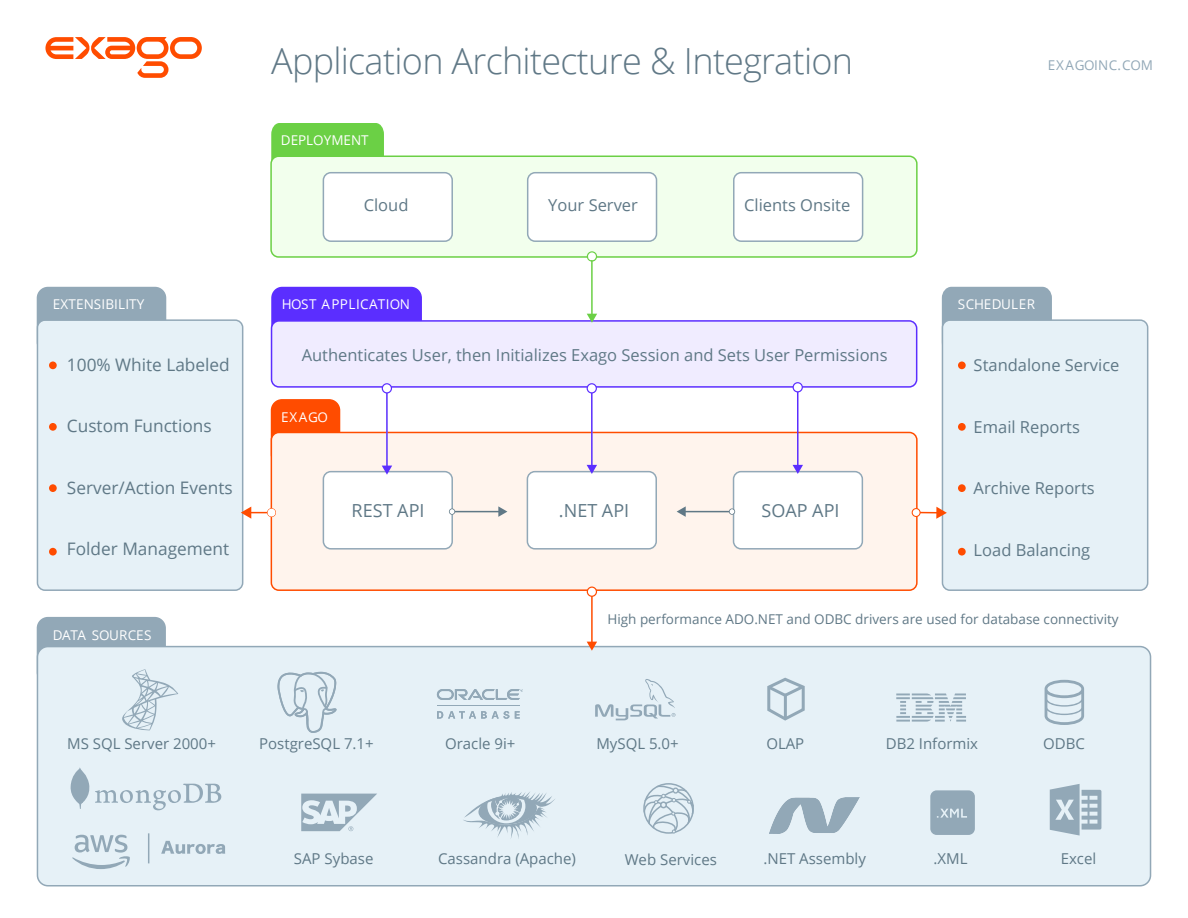
<style>
.page{position:relative;width:1188px;height:918px;background:#fff}
.page>*{position:absolute;margin:0;border:0;box-sizing:border-box;transform-origin:0 0}
.t1{font:300 36px "Open Sans";letter-spacing:-.02em;color:#607886}
.t2{font:18px "Open Sans";color:#5f7886}
.t3{font:17.25px "Open Sans";color:#5f7886}
.t4{font:16.5px "Open Sans";color:#5f7886}
.t5{font:15px "Open Sans";color:#5f7886}
.t6{font:13.5px "Open Sans";color:#607886}
.t7{font:13.5px "Open Sans";letter-spacing:.01em;color:#fff}
.t8{font:13.5px "Open Sans";letter-spacing:.02em;color:#92a8b7}
</style>
<div class="page">
<div style="left:941px;top:286px;width:111px;height:68px;background:#92a8b7"></div>
<div style="left:272px;top:400px;width:68px;height:65px;background:#ff4c00;border-radius:10px"></div>
<div style="left:271px;top:399px;width:69px;height:67px;border:2px solid #ff4c00;border-radius:10px"></div>
<div style="left:37px;top:288px;width:129px;height:65px;background:#92a8b7;border-radius:10px"></div>
<div style="left:37px;top:287px;width:129px;height:67px;border:2px solid #92a8b7;border-radius:10px"></div>
<div style="left:37px;top:320px;width:206px;height:270px;background:#e6f1f7;border-radius:8px"></div>
<div style="left:37px;top:319px;width:206px;height:272px;border:2px solid #92a8b7;border-radius:8px"></div>
<div style="left:942px;top:320px;width:206px;height:270px;background:#e6f1f7;border-radius:8px"></div>
<div style="left:942px;top:319px;width:206px;height:272px;border:2px solid #92a8b7;border-radius:8px"></div>
<div style="left:271px;top:432px;width:646px;height:158px;background:#fff4ed;border-radius:8px"></div>
<div style="left:271px;top:432px;width:647px;height:159px;border:2px solid #ff4c00;border-radius:8px"></div>
<div style="left:37px;top:618px;width:128px;height:65px;background:#92a8b7;border-radius:10px"></div>
<div style="left:37px;top:617px;width:129px;height:67px;border:2px solid #92a8b7;border-radius:10px"></div>
<div style="left:37px;top:647px;width:1114px;height:239px;background:#e6f1f7;border-radius:10px"></div>
<div style="left:37px;top:646px;width:1114px;height:240px;border:2px solid #92a8b7;border-radius:10px"></div>
<div style="left:272px;top:288px;width:149px;height:65px;background:#5b2eff;border-radius:10px"></div>
<div style="left:271px;top:287px;width:151px;height:67px;border:2px solid #5b2eff;border-radius:10px"></div>
<svg style="left:45px;top:37px;width:157px;height:41px"></svg>
<div style="left:49px;top:361px;width:8px;height:8px;background:#ff4c00;border-radius:50%"></div>
<div style="left:49px;top:423px;width:8px;height:8px;background:#ff4c00;border-radius:50%"></div>
<div style="left:49px;top:484px;width:8px;height:8px;background:#ff4c00;border-radius:50%"></div>
<div style="left:49px;top:548px;width:8px;height:8px;background:#ff4c00;border-radius:50%"></div>
<div style="left:958px;top:361px;width:8px;height:8px;background:#ff4c00;border-radius:50%"></div>
<div style="left:958px;top:423px;width:8px;height:8px;background:#ff4c00;border-radius:50%"></div>
<div style="left:958px;top:484px;width:8px;height:8px;background:#ff4c00;border-radius:50%"></div>
<div style="left:958px;top:548px;width:8px;height:8px;background:#ff4c00;border-radius:50%"></div>
<svg style="left:587px;top:587px;width:10px;height:10px"></svg>
<hr style="left:916px;top:512px;width:22px;height:2px;background:#ff4c00">
<svg style="left:912px;top:508px;width:9px;height:9px"></svg>
<svg style="left:936px;top:507px;width:11px;height:12px"></svg>
<svg style="left:241px;top:507px;width:35px;height:12px"></svg>
<div style="left:268px;top:509px;width:7px;height:8px;background:#fff;border-radius:50%"></div>
<hr style="left:591px;top:596px;width:2px;height:47px;background:#ff4c00">
<svg style="left:587px;top:642px;width:10px;height:9px"></svg>
<svg style="left:122px;top:669px;width:56px;height:61px"></svg>
<svg style="left:277px;top:672px;width:60px;height:61px"></svg>
<hr style="left:437px;top:705px;width:83px;height:1px;background:#92a8b7">
<svg style="left:437px;top:689px;width:86px;height:11px"></svg>
<svg style="left:437px;top:711px;width:72px;height:8px"></svg>
<svg style="left:515px;top:711px;width:5px;height:8px"></svg>
<svg style="left:595px;top:679px;width:80px;height:41px"></svg>
<svg style="left:896px;top:694px;width:70px;height:28px"></svg>
<svg style="left:1045px;top:680px;width:39px;height:45px"></svg>
<div style="left:272px;top:321px;width:645px;height:66px;background:#f0ecff;border-radius:8px"></div>
<div style="left:271px;top:320px;width:646px;height:68px;border:2px solid #5b2eff;border-radius:8px"></div>
<div style="left:323px;top:472px;width:129px;height:77px;background:#fff;border-radius:8px"></div>
<div style="left:323px;top:471px;width:130px;height:79px;border:2px solid #92a8b7;border-radius:8px"></div>
<div style="left:527px;top:472px;width:129px;height:77px;background:#fff;border-radius:8px"></div>
<div style="left:527px;top:471px;width:130px;height:79px;border:2px solid #92a8b7;border-radius:8px"></div>
<div style="left:734px;top:472px;width:128px;height:77px;background:#fff;border-radius:8px"></div>
<div style="left:733px;top:471px;width:130px;height:79px;border:2px solid #92a8b7;border-radius:8px"></div>
<svg style="left:793px;top:382px;width:10px;height:92px"></svg>
<hr style="left:386px;top:388px;width:2px;height:79px;background:#5b2eff">
<svg style="left:382px;top:383px;width:10px;height:11px"></svg>
<svg style="left:382px;top:466px;width:10px;height:9px"></svg>
<hr style="left:452px;top:511px;width:48px;height:1px;background:#607886">
<svg style="left:449px;top:508px;width:6px;height:7px"></svg>
<svg style="left:498px;top:506px;width:9px;height:11px"></svg>
<hr style="left:684px;top:511px;width:48px;height:1px;background:#607886">
<svg style="left:729px;top:508px;width:6px;height:7px"></svg>
<svg style="left:677px;top:506px;width:9px;height:11px"></svg>
<hr style="left:591px;top:388px;width:2px;height:78px;background:#5b2eff">
<svg style="left:587px;top:383px;width:10px;height:11px"></svg>
<svg style="left:587px;top:465px;width:10px;height:9px"></svg>
<div style="left:271px;top:123px;width:114px;height:36px;background:#6bd045"></div>
<div style="left:271px;top:156px;width:646px;height:101px;background:#f2ffed;border-radius:8px"></div>
<div style="left:270px;top:156px;width:648px;height:102px;border:2px solid #6bd045;border-radius:8px"></div>
<div style="left:323px;top:172px;width:130px;height:70px;background:#fff;border:2px solid #92a8b7;border-radius:8px"></div>
<div style="left:733px;top:172px;width:130px;height:70px;background:#fff;border:2px solid #92a8b7;border-radius:8px"></div>
<div style="left:527px;top:172px;width:130px;height:70px;background:#fff;border:2px solid #92a8b7;border-radius:8px"></div>
<hr style="left:591px;top:254px;width:2px;height:61px;background:#6bd045">
<svg style="left:767px;top:677px;width:38px;height:44px"></svg>
<hr style="left:784px;top:695px;width:3px;height:24px;background:#92a8b7">
<svg style="left:587px;top:251px;width:10px;height:11px"></svg>
<svg style="left:587px;top:314px;width:10px;height:9px"></svg>
<svg style="left:930px;top:790px;width:45px;height:45px;background:#99aebc"></svg>
<svg style="left:1050px;top:784px;width:51px;height:52px"></svg>
<img style="left:769px;top:798px;width:90px;height:35px">
<svg style="left:301px;top:794px;width:76px;height:37px"></svg>
<svg style="left:70px;top:767px;width:151px;height:43px"></svg>
<svg style="left:463px;top:792px;width:92px;height:47px"></svg>
<svg style="left:643px;top:784px;width:51px;height:50px"></svg>
<svg style="left:72px;top:835px;width:58px;height:34px"></svg>
<svg style="left:148px;top:834px;width:1px;height:29px"></svg>
<svg style="left:161px;top:841px;width:64px;height:13px"></svg>
<h1 class="t1" style="left:271px;top:36px;width:583px">Application Architecture &amp; Integration</h1>
<p class="t7" style="left:281px;top:131px;width:89px">DEPLOYMENT</p>
<p class="t4" style="left:364px;top:194px;width:46px">Cloud</p>
<p class="t4" style="left:548px;top:194px;width:91px">Your Server</p>
<p class="t4" style="left:744px;top:194px;width:108px">Clients Onsite</p>
<p class="t8" style="left:1048px;top:56px;width:107px">EXAGOINC.COM</p>
<p class="t7" style="left:53px;top:295px;width:93px">EXTENSIBILITY</p>
<p class="t7" style="left:282px;top:295px;width:130px">HOST APPLICATION</p>
<p class="t7" style="left:958px;top:295px;width:79px">SCHEDULER</p>
<p class="t3" style="left:67px;top:352px;width:164px">100% White Labeled</p>
<p class="t4" style="left:302px;top:344px;width:587px">Authenticates User, then Initializes Exago Session and Sets User Permissions</p>
<p class="t4" style="left:974px;top:354px;width:147px">Standalone Service</p>
<p class="t3" style="left:67px;top:414px;width:146px">Custom Functions</p>
<p class="t7" style="left:281px;top:407px;width:48px">EXAGO</p>
<p class="t4" style="left:974px;top:415px;width:108px">Email Reports</p>
<p class="t3" style="left:67px;top:475px;width:167px">Server/Action Events</p>
<p class="t4" style="left:974px;top:477px;width:123px">Archive Reports</p>
<p class="t2" style="left:352px;top:498px;width:74px">REST API</p>
<p class="t2" style="left:559px;top:498px;width:72px">.NET API</p>
<p class="t2" style="left:761px;top:498px;width:80px">SOAP API</p>
<p class="t3" style="left:67px;top:537px;width:164px">Folder Management</p>
<p class="t4" style="left:974px;top:538px;width:118px">Load Balancing</p>
<p class="t6" style="left:607px;top:610px;width:513px">High performance ADO.NET and ODBC drivers are used for database connectivity</p>
<p class="t7" style="left:53px;top:626px;width:100px">DATA SOURCES</p>
<p class="t5" style="left:67px;top:733px;width:150px">MS SQL Server 2000+</p>
<p class="t5" style="left:259px;top:733px;width:116px">PostgreSQL 7.1+</p>
<p class="t5" style="left:445px;top:733px;width:72px">Oracle 9i+</p>
<p class="t5" style="left:596px;top:733px;width:84px">MySQL 5.0+</p>
<p class="t5" style="left:886px;top:733px;width:94px">DB2 Informix</p>
<p class="t5" style="left:1043px;top:733px;width:43px">ODBC</p>
<p class="t5" style="left:766px;top:733px;width:39px">OLAP</p>
<p class="t5" style="left:294px;top:849px;width:81px">SAP Sybase</p>
<p class="t5" style="left:438px;top:849px;width:139px">Cassandra (Apache)</p>
<p class="t5" style="left:625px;top:849px;width:94px">Web Services</p>
<p class="t5" style="left:763px;top:849px;width:104px">.NET Assembly</p>
<p class="t5" style="left:934px;top:849px;width:35px">.XML</p>
<p class="t5" style="left:1061px;top:849px;width:37px">Excel</p>
</div>
